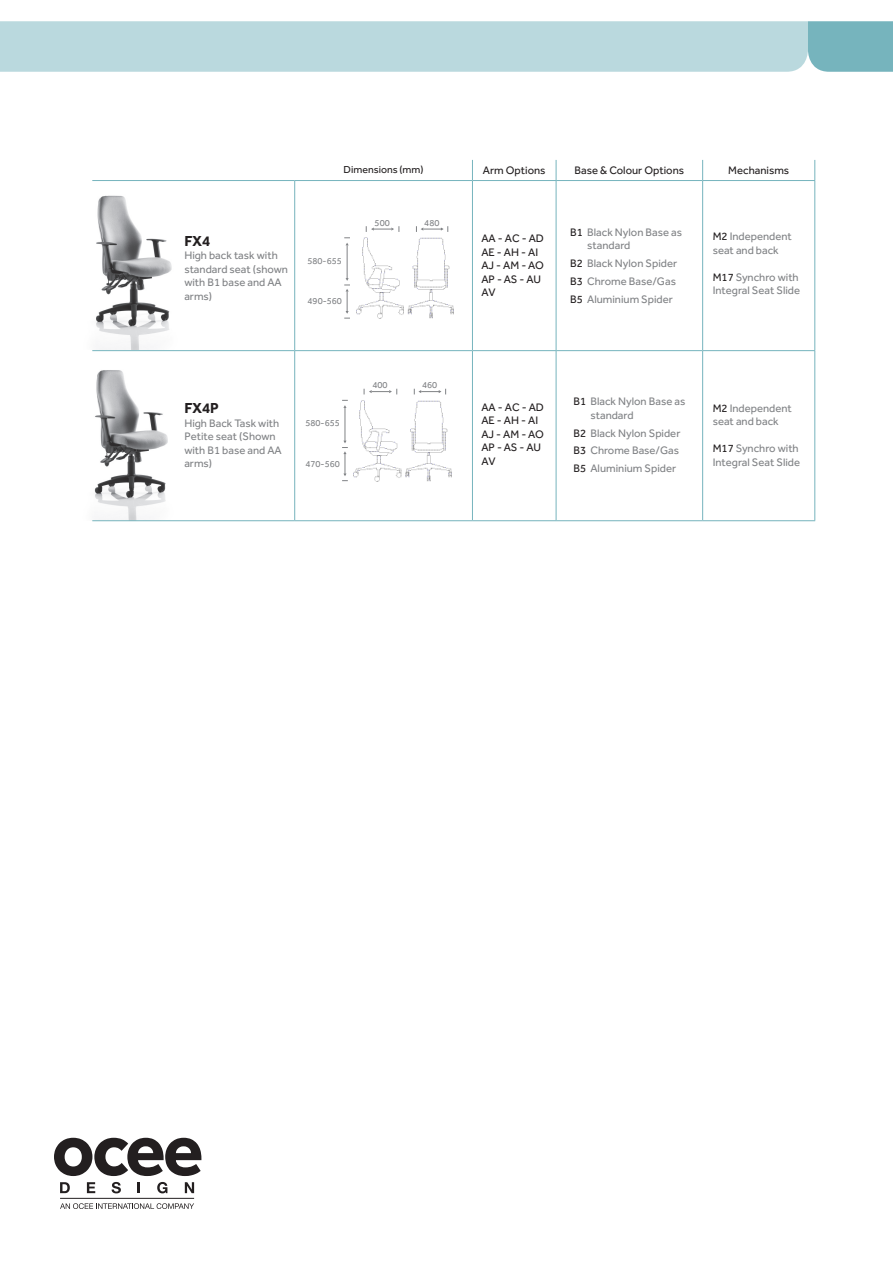
<style>
.page{position:relative;width:893px;height:1263px;background:#fff}
.page>*{position:absolute;margin:0;border:0;box-sizing:border-box;transform-origin:0 0}
.t1{font:700 15px "Effra";color:#231f20}
.t2{font:11.25px/13.5px "Effra";color:#808285}
.t3{font:11.25px/13.5px "Effra";color:#231f20}
.t4{font:10.5px "Effra";color:#231f20}
.t5{font:9.3px "Effra";color:#808285}
.s1{color:#231f20}
</style>
<div class="page">
<img style="left:96px;top:195px;width:76px;height:155px">
<img style="left:94px;top:370px;width:74px;height:150px">
<hr style="left:92px;top:180px;width:203px;height:1px;background:#76b4bd">
<hr style="left:294px;top:181px;width:1px;height:169px;background:#76b4bd">
<hr style="left:472px;top:181px;width:1px;height:169px;background:#76b4bd">
<hr style="left:556px;top:181px;width:1px;height:169px;background:#76b4bd">
<hr style="left:702px;top:181px;width:1px;height:169px;background:#76b4bd">
<hr style="left:814px;top:181px;width:1px;height:169px;background:#76b4bd">
<hr style="left:92px;top:350px;width:203px;height:1px;background:#76b4bd">
<hr style="left:295px;top:350px;width:177px;height:1px;background:#76b4bd">
<hr style="left:294px;top:351px;width:1px;height:169px;background:#76b4bd">
<hr style="left:472px;top:350px;width:84px;height:1px;background:#76b4bd">
<hr style="left:472px;top:351px;width:1px;height:169px;background:#76b4bd">
<hr style="left:556px;top:350px;width:147px;height:1px;background:#76b4bd">
<hr style="left:556px;top:351px;width:1px;height:169px;background:#76b4bd">
<hr style="left:703px;top:350px;width:112px;height:1px;background:#76b4bd">
<hr style="left:702px;top:351px;width:1px;height:169px;background:#76b4bd">
<hr style="left:814px;top:351px;width:1px;height:169px;background:#76b4bd">
<hr style="left:92px;top:520px;width:203px;height:1px;background:#76b4bd">
<hr style="left:295px;top:520px;width:177px;height:1px;background:#76b4bd">
<hr style="left:472px;top:520px;width:84px;height:1px;background:#76b4bd">
<hr style="left:556px;top:520px;width:147px;height:1px;background:#76b4bd">
<hr style="left:703px;top:520px;width:112px;height:1px;background:#76b4bd">
<svg style="left:472px;top:160px;width:1px;height:20px"></svg>
<svg style="left:556px;top:160px;width:1px;height:20px"></svg>
<svg style="left:702px;top:160px;width:1px;height:20px"></svg>
<svg style="left:814px;top:160px;width:1px;height:20px"></svg>
<hr style="left:295px;top:180px;width:177px;height:1px;background:#76b4bd">
<hr style="left:472px;top:180px;width:84px;height:1px;background:#76b4bd">
<hr style="left:556px;top:180px;width:147px;height:1px;background:#76b4bd">
<hr style="left:703px;top:180px;width:112px;height:1px;background:#76b4bd">
<hr style="left:347px;top:245px;width:1px;height:34px;background:#808285">
<svg style="left:344px;top:278px;width:6px;height:41px"></svg>
<svg style="left:416px;top:226px;width:33px;height:6px"></svg>
<svg style="left:366px;top:226px;width:34px;height:6px"></svg>
<img style="left:356px;top:238px;width:98px;height:81px">
<svg style="left:342px;top:400px;width:6px;height:8px"></svg>
<hr style="left:345px;top:408px;width:1px;height:33px;background:#808285">
<svg style="left:342px;top:441px;width:6px;height:40px"></svg>
<svg style="left:414px;top:389px;width:32px;height:5px"></svg>
<svg style="left:364px;top:389px;width:33px;height:5px"></svg>
<img style="left:354px;top:400px;width:98px;height:81px">
<svg style="left:0;top:21px;width:893px;height:51px;background:#b4d6db"></svg>
<svg style="left:54px;top:1138px;width:147px;height:38px"></svg>
<hr style="left:60px;top:1198px;width:134px;height:1px;background:#231f20">
<svg style="left:60px;top:1182px;width:10px;height:11px"></svg>
<svg style="left:87px;top:1182px;width:8px;height:11px"></svg>
<svg style="left:112px;top:1182px;width:9px;height:11px"></svg>
<svg style="left:138px;top:1182px;width:2px;height:11px"></svg>
<svg style="left:157px;top:1182px;width:10px;height:11px"></svg>
<svg style="left:185px;top:1182px;width:9px;height:11px"></svg>
<svg style="left:60px;top:1203px;width:134px;height:6px"></svg>
<p class="t1" style="left:184px;top:232px;width:27px">FX4</p>
<p class="t2" style="left:184px;top:249px;width:105px">High back task with standard seat (shown with B1 base and AA arms)</p>
<p class="t4" style="left:344px;top:163px;width:81px">Dimensions (mm)</p>
<p class="t3" style="left:483px;top:163px;width:64px">Arm Options</p>
<p class="t3" style="left:575px;top:163px;width:111px">Base &amp; Colour Options</p>
<p class="t3" style="left:728px;top:163px;width:62px">Mechanisms</p>
<p class="t5" style="left:307px;top:256px;width:36px">580-655</p>
<p class="t5" style="left:308px;top:296px;width:36px">490-560</p>
<p class="t5" style="left:375px;top:217px;width:17px">500</p>
<p class="t5" style="left:424px;top:217px;width:17px">480</p>
<p class="t3" style="left:481px;top:232px;width:64px">AA - AC - AD</p>
<p class="t3" style="left:481px;top:245px;width:64px">AE - AH - AI<br>AJ - AM - AO<br>AP - AS - AU<br>AV</p>
<p class="t2" style="left:587px;top:225px;width:96px;text-indent:-17px"><span class="s1">B1</span> Black Nylon Base as standard</p>
<p class="t2" style="left:570px;top:256px;width:108px"><span class="s1">B2</span> Black Nylon Spider</p>
<p class="t2" style="left:570px;top:274px;width:107px"><span class="s1">B3</span> Chrome Base/Gas</p>
<p class="t2" style="left:570px;top:292px;width:104px"><span class="s1">B5</span> Aluminium Spider</p>
<p class="t2" style="left:713px;top:229px;width:81px"><span class="s1">M2</span> Independent seat and back</p>
<p class="t2" style="left:713px;top:270px;width:88px"><span class="s1">M17</span> Synchro with</p>
<p class="t2" style="left:713px;top:283px;width:89px">Integral Seat Slide</p>
<p class="t1" style="left:184px;top:399px;width:36px">FX4P</p>
<p class="t2" style="left:184px;top:416px;width:99px">High Back Task with<br>Petite seat (Shown with B1 base and AA arms)</p>
<p class="t5" style="left:305px;top:418px;width:36px">580-655</p>
<p class="t5" style="left:305px;top:458px;width:36px">470-560</p>
<p class="t5" style="left:372px;top:380px;width:17px">400</p>
<p class="t5" style="left:422px;top:380px;width:17px">460</p>
<p class="t3" style="left:481px;top:400px;width:64px">AA - AC - AD</p>
<p class="t3" style="left:481px;top:414px;width:64px">AE - AH - AI<br>AJ - AM - AO<br>AP - AS - AU<br>AV</p>
<p class="t2" style="left:590px;top:395px;width:96px;text-indent:-17px"><span class="s1">B1</span> Black Nylon Base as standard</p>
<p class="t2" style="left:573px;top:426px;width:108px"><span class="s1">B2</span> Black Nylon Spider</p>
<p class="t2" style="left:573px;top:444px;width:107px"><span class="s1">B3</span> Chrome Base/Gas</p>
<p class="t2" style="left:573px;top:462px;width:104px"><span class="s1">B5</span> Aluminium Spider</p>
<p class="t2" style="left:713px;top:401px;width:81px"><span class="s1">M2</span> Independent seat and back</p>
<p class="t2" style="left:713px;top:442px;width:88px"><span class="s1">M17</span> Synchro with</p>
<p class="t2" style="left:713px;top:455px;width:89px">Integral Seat Slide</p>
</div>
